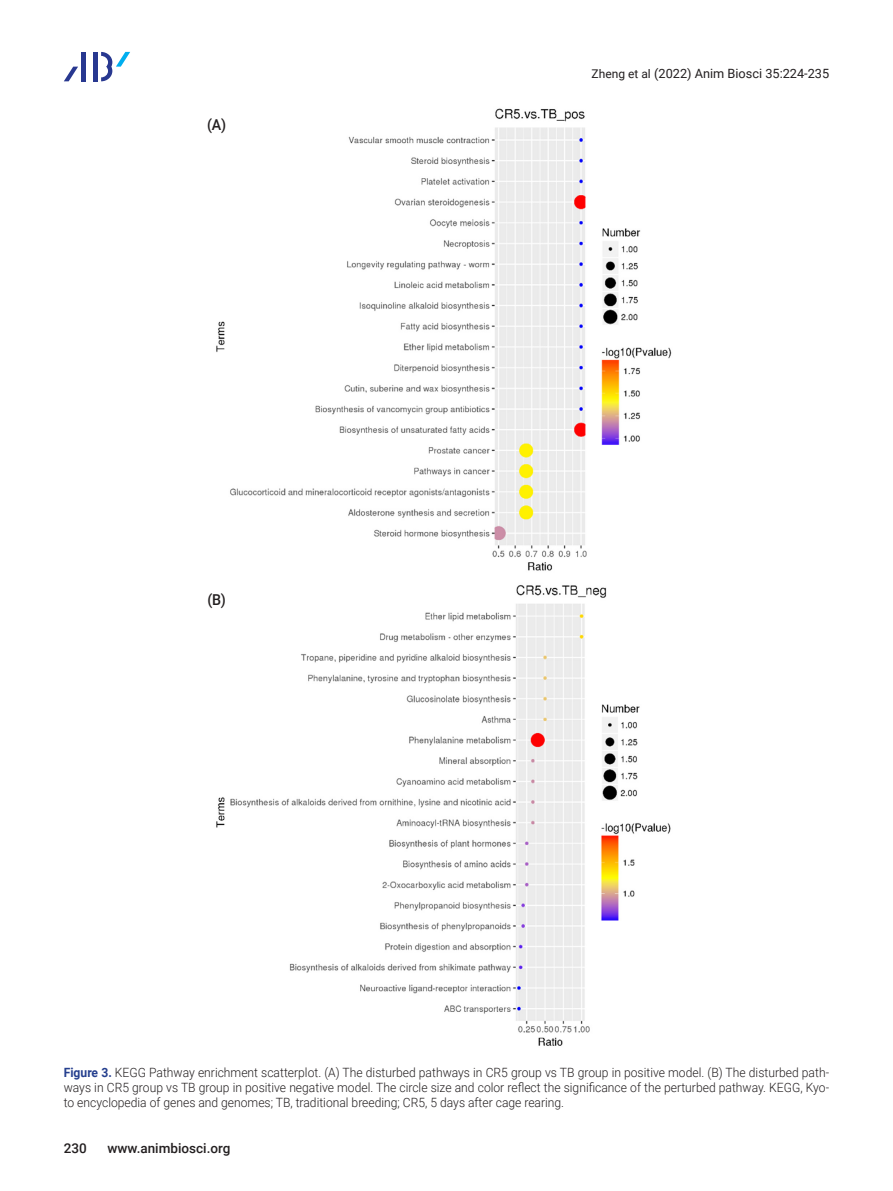
<style>
.page{position:relative;width:893px;height:1191px;background:#fff}
.page>*{position:absolute;margin:0;border:0;box-sizing:border-box;transform-origin:0 0}
.그림_지문{font:500 15px "Roboto";color:#231f20;scale:.95 1}
.t1{font:500 13.5px "Roboto";color:#231f20}
.표_그림__제목{font:300 12.75px/15px "Roboto";color:#231f20;text-align:justify;scale:.95 1}
.t2{font:12.75px "Roboto";color:#231f20}
.s1{font-size:12px}
.s2{font-weight:700;color:#253f8e}
</style>
<div class="page">
<div style="left:93px;top:52px;width:5px;height:29px;background:#283890"></div>
<hr style="left:82px;top:52px;width:4px;height:29px;background:#283890">
<svg style="left:64px;top:67px;width:14px;height:14px"></svg>
<svg style="left:101px;top:52px;width:29px;height:29px"></svg>
<img style="left:216px;top:108px;width:456px;height:463px">
<img style="left:216px;top:585px;width:455px;height:461px">
<p class="그림_지문" style="left:207px;top:114px;width:21px">(A)</p>
<p class="그림_지문" style="left:208px;top:589px;width:21px">(B)</p>
<p class="t2" style="left:592px;top:65px;width:239px"><span class="s1">Zheng et al</span> (2022) Anim Biosci 35:224-235</p>
<p class="표_그림__제목" style="left:64px;top:1064px;width:807px"><span class="s2">Figure 3.</span> KEGG Pathway enrichment scatterplot. (A) The disturbed pathways in CR5 group vs TB group in positive model. (B) The disturbed path&shy;ways in CR5 group vs TB group in positive negative model. The circle size and color reflect the significance of the perturbed pathway. KEGG, Kyo&shy;to encyclopedia of genes and genomes; TB, traditional breeding; CR5, 5 days after cage rearing.</p>
<p class="t1" style="left:64px;top:1138px;width:25px">230</p>
<p class="t1" style="left:107px;top:1138px;width:125px">www.animbiosci.org</p>
</div>
